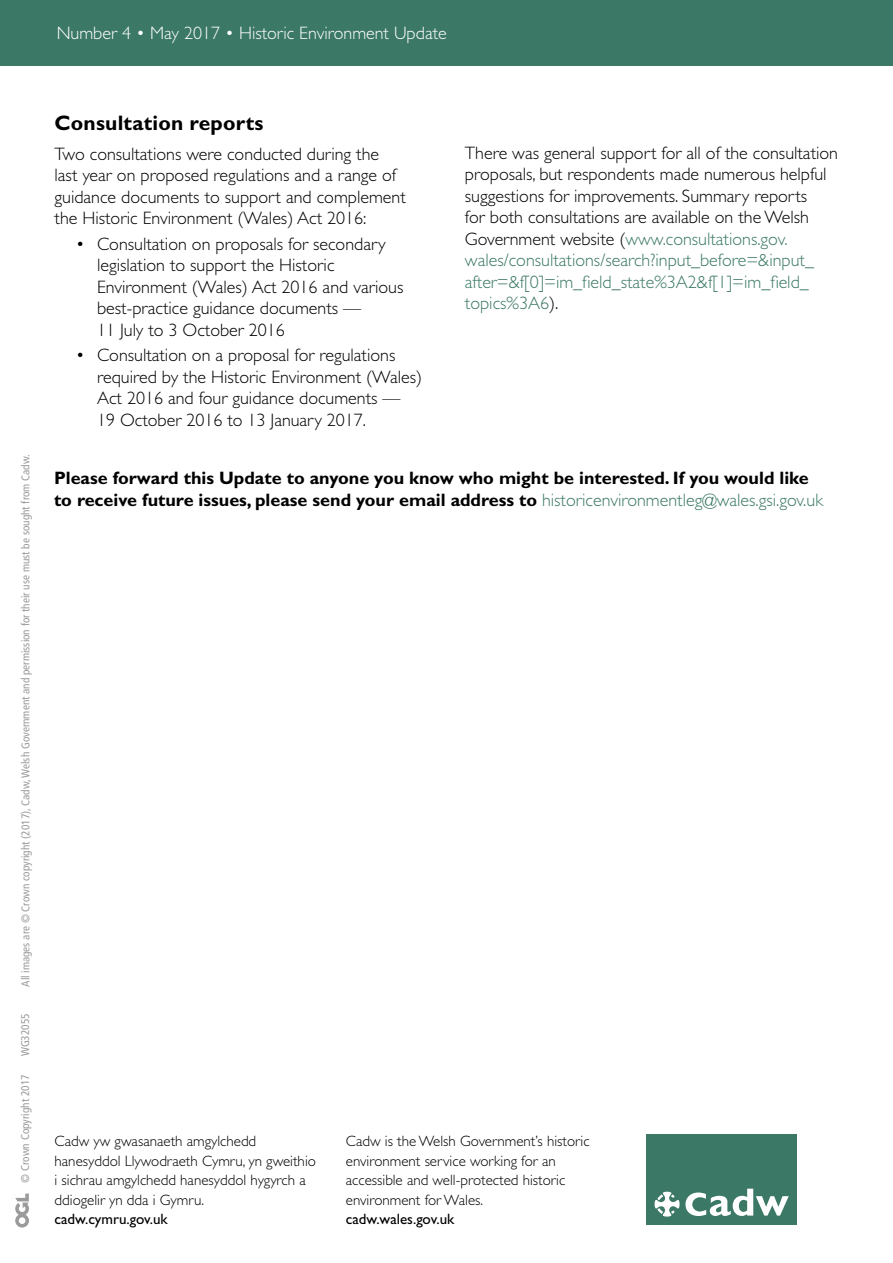
<style>
.page{position:relative;width:893px;height:1263px;background:#fff}
.page>*{position:absolute;margin:0;border:0;box-sizing:border-box;transform-origin:0 0}
.t1{font:700 21px "Gill Sans Std";letter-spacing:.01em;color:#000}
.Main_Text{font:300 18px/21.5px "Gill Sans Std";color:#000}
.Main_Text-2{font:700 18px/21.5px "Gill Sans Std";color:#000}
.Text_Before_Bullets{font:300 18px/21.5px "Gill Sans Std";color:#000}
.Header_Text{font:300 18px "Gill Sans Std";color:#fff}
.Cadw_Footer_Text{font:300 15px/19.5px "Gill Sans Std";color:#000}
.t2{font:condensed 11.25px "Frutiger LT Std";color:#9c9b9b}
.s1{color:#3b7865}
.s2{font-weight:300;color:#3b7865}
.s3{font-weight:400}
</style>
<div class="page">
<div style="left:0;top:0;width:893px;height:65px;background:#3b7865"></div>
<div style="left:646px;top:1134px;width:151px;height:91px;background:#3b7865"></div>
<svg style="left:654px;top:1188px;width:135px;height:29px"></svg>
<svg style="left:15px;top:1193px;width:14px;height:34px"></svg>
<p class="Header_Text" style="left:57px;top:23px;width:392px">Number 4 • May 2017 • Historic Environment Update</p>
<p class="t2" style="left:19px;top:987px;width:534px;rotate:-90deg">All images are © Crown copyright (2017), Cadw, Welsh Government and permission for their use must be sought from Cadw.</p>
<p class="t2" style="left:19px;top:1056px;width:44px;rotate:-90deg">WG32055</p>
<p class="t2" style="left:19px;top:1183px;width:110px;rotate:-90deg">© Crown Copyright 2017</p>
<h2 class="t1" style="left:55px;top:110px;width:210px">Consultation reports</h2>
<p class="Text_Before_Bullets" style="left:55px;top:143px;width:353px">Two consultations were conducted during the last year on proposed regulations and a range of guidance documents to support and complement the Historic Environment (Wales) Act 2016:</p>
<p class="Main_Text" style="left:97px;top:233px;width:308px;text-indent:-21px">• Consultation on proposals for secondary legislation to support the Historic Environment (Wales) Act 2016 and various best-practice guidance documents —<br>11 July to 3 October 2016</p>
<p class="Main_Text" style="left:97px;top:345px;width:326px;text-indent:-21px">• Consultation on a proposal for regulations required by the Historic Environment (Wales)<br>Act 2016 and four guidance documents — 19 October 2016 to 13 January 2017.</p>
<p class="Main_Text" style="left:465px;top:142px;width:375px">There was general support for all of the consultation proposals, but respondents made numerous helpful suggestions for improvements. Summary reports<br>for both consultations are available on the Welsh Government website (<span class="s1">www.consultations.gov. wales/consultations/search?input_before=&amp;input_ after=&amp;f[0]=im_field_state%3A2&amp;f[1]=im_field_ topics%3A6</span>).</p>
<p class="Main_Text-2" style="left:54px;top:467px;width:770px">Please forward this Update to anyone you know who might be interested. If you would like to receive future issues, please send your email address to <span class="s2">historicenvironmentleg@wales.gsi.gov.uk</span></p>
<p class="Cadw_Footer_Text" style="left:55px;top:1132px;width:263px">Cadw yw gwasanaeth amgylchedd hanesyddol Llywodraeth Cymru, yn gweithio i sichrau amgylchedd hanesyddol hygyrch a ddiogelir yn dda i Gymru. <span class="s3">cadw.cymru.gov.uk</span></p>
<p class="Cadw_Footer_Text" style="left:346px;top:1132px;width:245px">Cadw is the Welsh Government’s historic environment service working for an accessible and well-protected historic environment for Wales. <span class="s3">cadw.wales.gov.uk</span></p>
</div>
